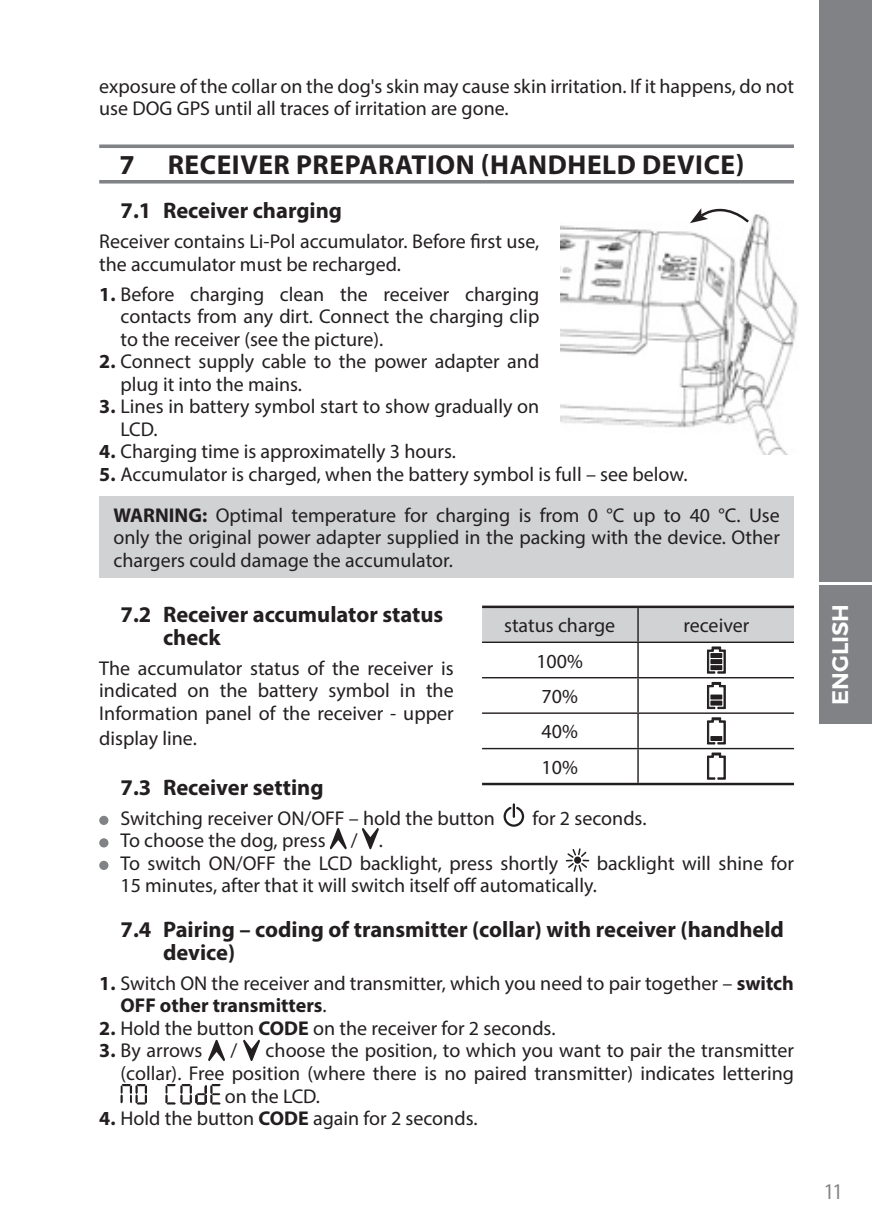
<style>
.page{position:relative;width:872px;height:1226px;background:#fff}
.page>*{position:absolute;margin:0;border:0;box-sizing:border-box;transform-origin:0 0}
.HL_NADPIS{font:700 27.5px "Myriad Pro";letter-spacing:.02em;color:#231f20}
.podnadpis{font:700 22.5px "Myriad Pro";color:#231f20}
.t1{font:22.5px "Trueno S Bd";color:#fff}
.t2{font:condensed 22.5px "Myriad Pro";color:#808285}
.body_-_text{font:20px/22.5px "Myriad Pro";color:#231f20}
.text{font:20px/22.5px "Myriad Pro";color:#231f20}
.číslování{font:20px "Myriad Pro";color:#231f20}
.UPOZORNĚNÍ{font:20px/22.5px "Myriad Pro";color:#231f20;text-align:justify}
.podnadpis-2{font:20px/22.5px "Myriad Pro";color:#231f20}
.Základní_text{font:20px "Myriad Pro";color:#231f20}
.s1{font-weight:700}
</style>
<div class="page">
<div style="left:819px;top:585px;width:53px;height:138px;background:#808285"></div>
<div style="left:819px;top:0;width:53px;height:582px;background:#808285"></div>
<img style="left:560px;top:214px;width:239px;height:240px">
<svg style="left:690px;top:208px;width:60px;height:16px"></svg>
<div style="left:99px;top:816px;width:9px;height:9px;background:#808285;border-radius:50%"></div>
<svg style="left:503px;top:803px;width:21px;height:24px"></svg>
<div style="left:99px;top:838px;width:9px;height:9px;background:#808285;border-radius:50%"></div>
<svg style="left:330px;top:828px;width:17px;height:21px"></svg>
<svg style="left:362px;top:828px;width:17px;height:21px"></svg>
<div style="left:99px;top:861px;width:9px;height:9px;background:#808285;border-radius:50%"></div>
<svg style="left:566px;top:848px;width:23px;height:24px"></svg>
<div style="left:574px;top:856px;width:7px;height:8px;background:#231f20;border-radius:50%"></div>
<svg style="left:208px;top:1040px;width:17px;height:21px"></svg>
<svg style="left:243px;top:1040px;width:17px;height:21px"></svg>
<svg style="left:120px;top:1084px;width:27px;height:21px"></svg>
<svg style="left:165px;top:1084px;width:56px;height:21px"></svg>
<hr style="left:482px;top:606px;width:156px;height:2px;background:#231f20">
<hr style="left:638px;top:606px;width:156px;height:2px;background:#231f20">
<hr style="left:482px;top:677px;width:156px;height:1px;background:#231f20">
<hr style="left:482px;top:712px;width:156px;height:2px;background:#231f20">
<hr style="left:637px;top:643px;width:2px;height:34px;background:#231f20">
<hr style="left:637px;top:678px;width:2px;height:34px;background:#231f20">
<hr style="left:637px;top:714px;width:2px;height:34px;background:#231f20">
<hr style="left:638px;top:677px;width:156px;height:1px;background:#231f20">
<hr style="left:638px;top:712px;width:156px;height:2px;background:#231f20">
<hr style="left:482px;top:748px;width:156px;height:1px;background:#231f20">
<hr style="left:482px;top:783px;width:156px;height:2px;background:#231f20">
<hr style="left:637px;top:749px;width:2px;height:34px;background:#231f20">
<hr style="left:638px;top:748px;width:156px;height:1px;background:#231f20">
<hr style="left:638px;top:783px;width:156px;height:2px;background:#231f20">
<svg style="left:482px;top:607px;width:312px;height:67px"></svg>
<hr style="left:711px;top:666px;width:11px;height:4px;background:#231f20">
<div style="left:710px;top:665px;width:12px;height:5px;border:1px solid #231f20"></div>
<hr style="left:711px;top:660px;width:11px;height:4px;background:#231f20">
<div style="left:710px;top:659px;width:12px;height:5px;border:1px solid #231f20"></div>
<hr style="left:711px;top:654px;width:11px;height:4px;background:#231f20">
<div style="left:710px;top:653px;width:12px;height:5px;border:1px solid #231f20"></div>
<svg style="left:707px;top:682px;width:19px;height:27px"></svg>
<div style="left:710px;top:701px;width:12px;height:4px;border:1px solid #231f20"></div>
<div style="left:710px;top:695px;width:12px;height:4px;border:1px solid #231f20"></div>
<svg style="left:707px;top:717px;width:19px;height:28px"></svg>
<hr style="left:711px;top:737px;width:11px;height:4px;background:#231f20">
<div style="left:710px;top:736px;width:12px;height:5px;border:1px solid #231f20"></div>
<svg style="left:707px;top:752px;width:19px;height:28px"></svg>
<div style="left:99px;top:496px;width:695px;height:81px;background:#d1d2d4"></div>
<svg style="left:99px;top:180px;width:695px;height:4px;background:#8e9093"></svg>
<svg style="left:99px;top:144px;width:695px;height:4px;background:#8f9193"></svg>
<p class="text" style="left:99px;top:75px;width:696px">exposure of the collar on the dog's skin may cause skin irritation. If it happens, do not use DOG GPS until all traces of irritation are gone.</p>
<p class="HL_NADPIS" style="left:119px;top:147px;width:626px">7 RECEIVER PREPARATION (HANDHELD DEVICE)</p>
<p class="podnadpis" style="left:120px;top:196px;width:223px">7.1 Receiver charging</p>
<p class="text" style="left:99px;top:230px;width:441px">Receiver contains Li-Pol accumulator. Before first use, the accumulator must be recharged.</p>
<p class="body_-_text" style="left:120px;top:282px;width:420px;text-align:justify;text-indent:-21px"><span class="s1">1.</span> Before charging clean the receiver charging contacts from any dirt. Connect the charging clip to the receiver (see the picture).</p>
<p class="body_-_text" style="left:120px;top:350px;width:420px;text-indent:-21px"><span class="s1">2.</span> Connect supply cable to the power adapter and plug it into the mains.</p>
<p class="body_-_text" style="left:120px;top:395px;width:420px;text-indent:-21px"><span class="s1">3.</span> Lines in battery symbol start to show gradually on<br>LCD.</p>
<p class="body_-_text" style="left:99px;top:440px;width:358px"><span class="s1">4.</span> Charging time is approximatelly 3 hours.</p>
<p class="body_-_text" style="left:99px;top:462px;width:590px"><span class="s1">5.</span> Accumulator is charged, when the battery symbol is full – see below.</p>
<p class="UPOZORNĚNÍ" style="left:113px;top:503px;width:668px"><span class="s1">WARNING:</span> Optimal temperature for charging is from 0 °C up to 40 °C. Use only the original power adapter supplied in the packing with the device. Other chargers could damage the accumulator.</p>
<p class="podnadpis" style="left:120px;top:600px;width:324px">7.2 Receiver accumulator status</p>
<p class="podnadpis" style="left:163px;top:623px;width:59px">check</p>
<p class="text" style="left:99px;top:657px;width:356px;text-align:justify">The accumulator status of the receiver is indicated on the battery symbol in the Information panel of the receiver - upper</p>
<p class="text" style="left:99px;top:727px;width:99px">display line.</p>
<p class="podnadpis" style="left:120px;top:773px;width:204px">7.3 Receiver setting</p>
<p class="body_-_text" style="left:120px;top:807px;width:376px">Switching receiver ON/OFF – hold the button</p>
<p class="body_-_text" style="left:532px;top:807px;width:115px">for 2 seconds.</p>
<p class="body_-_text" style="left:120px;top:829px;width:207px">To choose the dog, press</p>
<p class="body_-_text" style="left:351px;top:829px;width:34px">/ .</p>
<p class="body_-_text" style="left:120px;top:852px;width:439px">To switch ON/OFF the LCD backlight, press shortly</p>
<p class="text" style="left:504px;top:614px;width:113px">status charge</p>
<p class="Základní_text" style="left:683px;top:613px;width:67px">receiver</p>
<p class="body_-_text" style="left:536px;top:649px;width:48px">100%</p>
<p class="body_-_text" style="left:541px;top:685px;width:38px">70%</p>
<p class="body_-_text" style="left:541px;top:720px;width:38px">40%</p>
<p class="body_-_text" style="left:541px;top:755px;width:38px">10%</p>
<p class="body_-_text" style="left:120px;top:852px;width:675px;text-indent:476px">backlight will shine for<br>15 minutes, after that it will switch itself off automatically.</p>
<p class="podnadpis" style="left:120px;top:915px;width:665px">7.4 Pairing – coding of transmitter (collar) with receiver (handheld</p>
<p class="podnadpis" style="left:163px;top:938px;width:74px">device)</p>
<p class="podnadpis-2" style="left:120px;top:972px;width:675px;text-indent:-21px"><span class="s1">1.</span> Switch ON the receiver and transmitter, which you need to pair together – <span class="s1">switch<br>OFF other transmitters</span>.</p>
<p class="číslování" style="left:99px;top:1016px;width:458px"><span class="s1">2.</span> Hold the button <span class="s1">CODE</span> on the receiver for 2 seconds.</p>
<p class="číslování" style="left:99px;top:1038px;width:105px"><span class="s1">3.</span> By arrows</p>
<p class="číslování" style="left:231px;top:1038px;width:8px">/</p>
<p class="číslování" style="left:266px;top:1038px;width:530px">choose the position, to which you want to pair the transmitter</p>
<p class="číslování" style="left:120px;top:1061px;width:675px">(collar). Free position (where there is no paired transmitter) indicates lettering</p>
<p class="číslování" style="left:225px;top:1083px;width:97px">on the LCD.</p>
<p class="číslování" style="left:99px;top:1106px;width:380px"><span class="s1">4.</span> Hold the button <span class="s1">CODE</span> again for 2 seconds.</p>
<p class="t1" style="left:826px;top:705px;width:103px;rotate:-90deg">ENGLISH</p>
<p class="t2" style="left:824px;top:1178px;width:19px">11</p>
</div>
